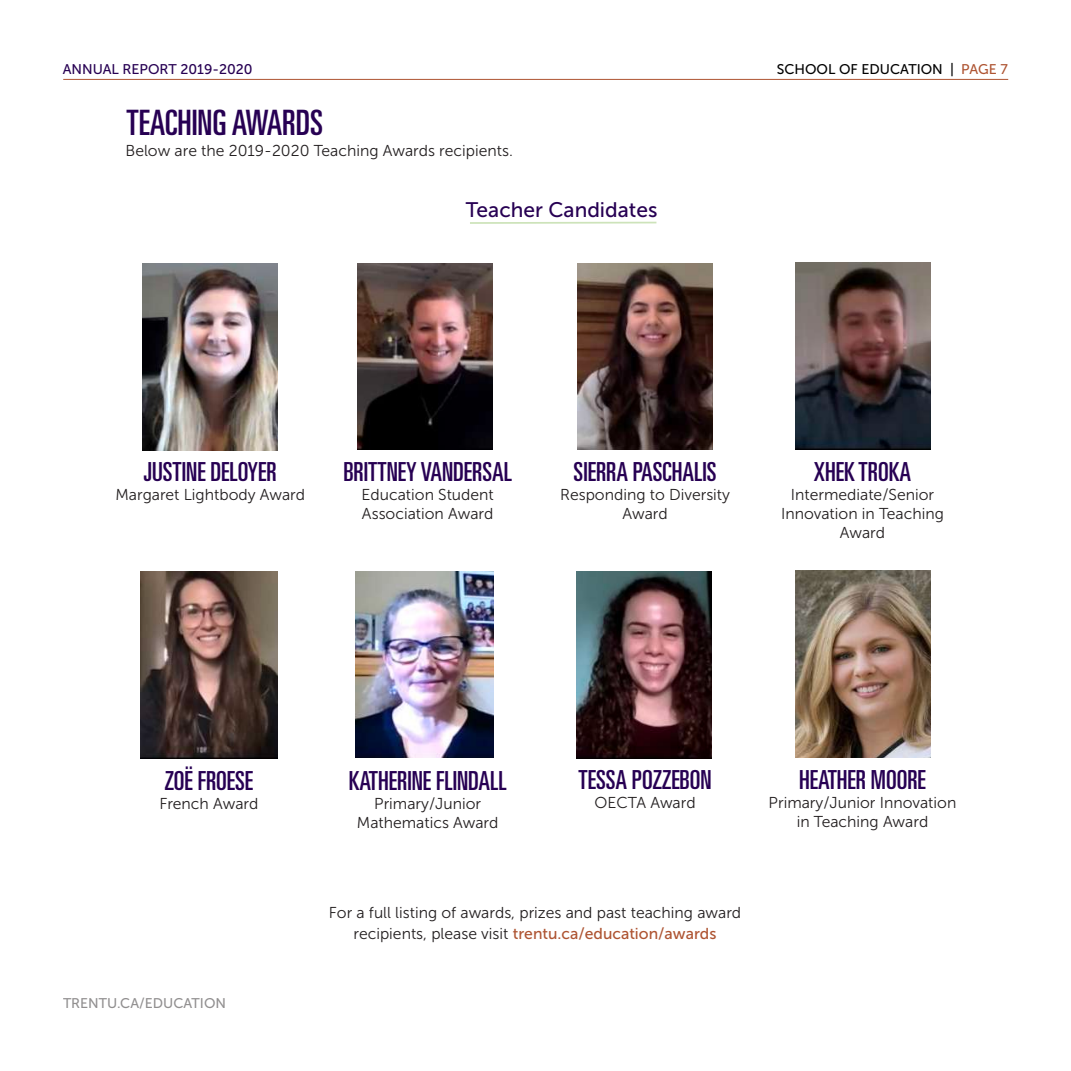
<style>
.page{position:relative;width:1071px;height:1071px;background:#fff}
.page>*{position:absolute;margin:0;border:0;box-sizing:border-box;transform-origin:0 0}
.t1{font:ultra-condensed 35px "Univers LT Std";color:#270053}
.t2{font:ultra-condensed 26.25px "Univers LT Std";color:#270053}
.t3{font:21px "Museo Sans 500";color:#270053}
.t4{font:15.75px/18.9px "Museo Sans 300";color:#231f20;text-align:center}
.t5{font:15.75px "Museo Sans 500";color:#ae5432}
.t6{font:14px "Museo Sans 500";color:#000}
.t7{font:14px "Museo Sans 500";color:#270053}
.t8{font:14px "Museo Sans 500";color:#231f20}
.s1{color:#ae5432}
.s2{font-family:"Museo Sans 300";color:#231f20}
</style>
<div class="page">
<hr style="left:63px;top:79px;width:945px;height:1px;background:#ae5432">
<img style="left:795px;top:263px;width:135px;height:187px">
<img style="left:576px;top:571px;width:135px;height:187px">
<img style="left:140px;top:571px;width:138px;height:187px">
<img style="left:143px;top:263px;width:135px;height:187px">
<img style="left:578px;top:263px;width:135px;height:187px">
<img style="left:356px;top:571px;width:138px;height:187px">
<img style="left:357px;top:263px;width:135px;height:187px">
<hr style="left:470px;top:222px;width:186px;height:2px;background:#acd18c">
<img style="left:795px;top:571px;width:135px;height:187px">
<p class="t7" style="left:63px;top:61px;width:191px">ANNUAL REPORT 2019-2020</p>
<p class="t6" style="left:777px;top:61px;width:232px">SCHOOL OF EDUCATION | <span class="s1">PAGE 7</span></p>
<h1 class="t1" style="left:126px;top:103px;width:198px">TEACHING AWARDS</h1>
<p class="t4" style="left:126px;top:141px;width:389px">Below are the 2019-2020 Teaching Awards recipients.</p>
<h3 class="t3" style="left:466px;top:198px;width:193px">Teacher Candidates</h3>
<h2 class="t2" style="left:144px;top:457px;width:134px">JUSTINE DELOYER</h2>
<p class="t4" style="left:116px;top:485px;width:191px">Margaret Lightbody Award</p>
<h2 class="t2" style="left:343px;top:457px;width:170px">BRITTNEY VANDERSAL</h2>
<p class="t4" style="left:362px;top:485px;width:134px;text-align:left">Education Student<br>Association Award</p>
<h2 class="t2" style="left:574px;top:457px;width:144px">SIERRA PASCHALIS</h2>
<p class="t4" style="left:560px;top:485px;width:172px">Responding to Diversity<br>Award</p>
<h2 class="t2" style="left:814px;top:457px;width:99px">XHEK TROKA</h2>
<p class="t4" style="left:781px;top:485px;width:164px">Intermediate/Senior<br>Innovation in Teaching<br>Award</p>
<h2 class="t2" style="left:165px;top:766px;width:90px">ZOË FROESE</h2>
<p class="t4" style="left:159px;top:794px;width:101px">French Award</p>
<p class="t8" style="left:63px;top:996px;width:165px">TRENTU.CA/EDUCATION</p>
<h2 class="t2" style="left:349px;top:766px;width:159px">KATHERINE FLINDALL</h2>
<p class="t4" style="left:357px;top:795px;width:143px">Primary/Junior<br>Mathematics Award</p>
<h2 class="t2" style="left:579px;top:765px;width:135px">TESSA POZZEBON</h2>
<p class="t4" style="left:595px;top:793px;width:103px">OECTA Award</p>
<h2 class="t2" style="left:799px;top:765px;width:128px">HEATHER MOORE</h2>
<p class="t4" style="left:769px;top:793px;width:189px">Primary/Junior Innovation in Teaching Award</p>
<p class="t4" style="left:329px;top:903px;width:414px">For a full listing of awards, prizes and past teaching award</p>
<p class="t5" style="left:354px;top:925px;width:364px"><span class="s2">recipients, please visit</span> trentu.ca/education/awards</p>
</div>
